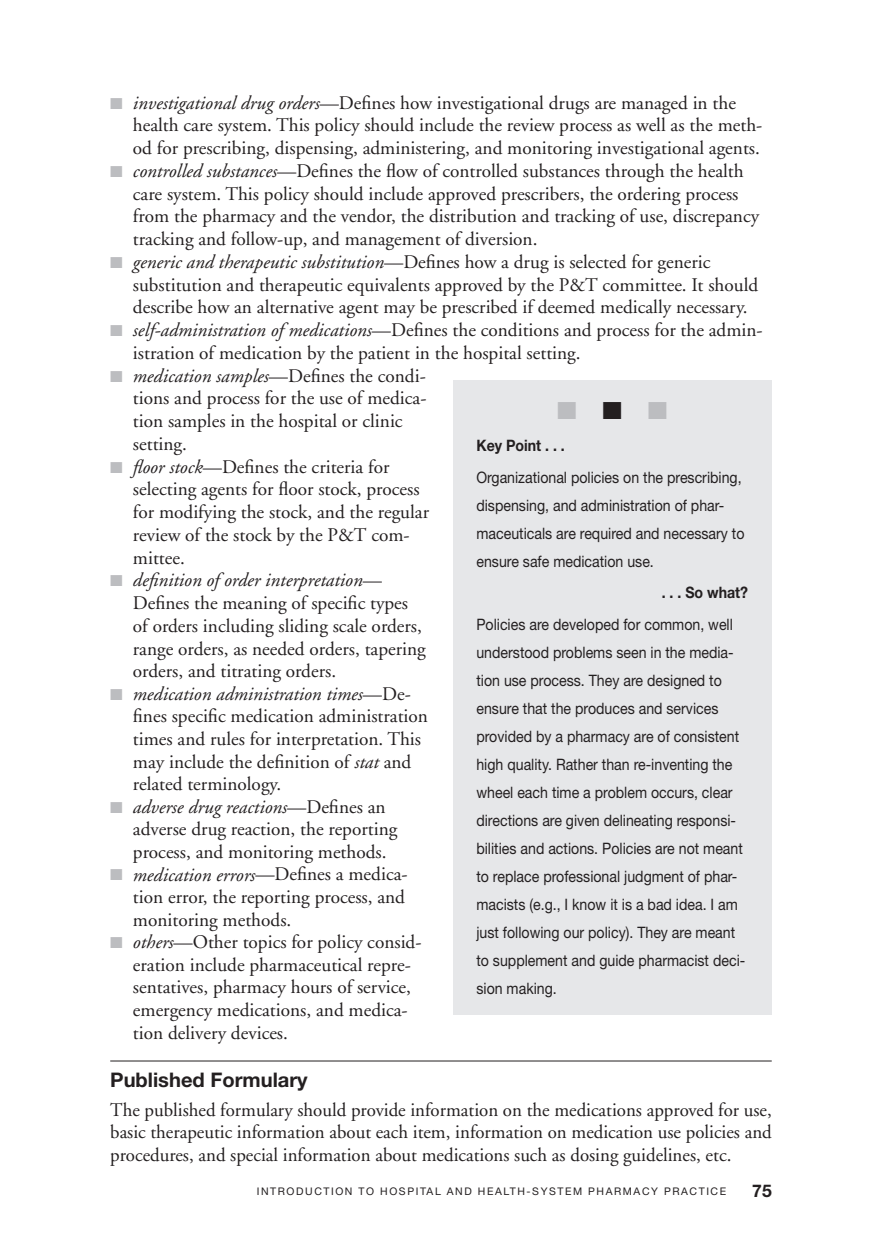
<style>
.page{position:relative;width:882px;height:1260px;background:#fff}
.page>*{position:absolute;margin:0;border:0;box-sizing:border-box;transform-origin:0 0}
.t1{font:24.5px "Zapf Dingbats";color:#bcbdc0;scale:1.05 1}
.t2{font:700 20.12px "Helvetica Neue";color:#231f20}
.t3{font:19.25px/22.8px "Adobe Garamond";color:#231f20}
.t4{font:700 17.5px "Helvetica Neue";color:#231f20}
.t5{font:15.75px/28px "Helvetica Neue";color:#231f20;scale:.9 1}
.t6{font:700 15.75px "Helvetica Neue";color:#231f20;scale:.9 1}
.t7{font:10.5px "Helvetica Neue";letter-spacing:.15em;color:#231f20}
.s1{color:#bcbdc0}
.s2{font-style:italic}
.s3{color:#231f20}
</style>
<div class="page">
<hr style="left:110px;top:1061px;width:662px;height:1px;background:#231f20">
<div style="left:453px;top:380px;width:319px;height:635px;background:#e6e7e9"></div>
<p class="t3" style="left:133px;top:92px;width:631px;text-indent:-23px"><span class="s1">■</span> <span class="s2">investigational drug orders</span>—Defines how investigational drugs are managed in the health care system. This policy should include the review process as well as the meth&shy;od for prescribing, dispensing, administering, and monitoring investigational agents.</p>
<p class="t3" style="left:133px;top:160px;width:628px;text-indent:-23px"><span class="s1">■</span> <span class="s2">controlled substances</span>—Defines the flow of controlled substances through the health care system. This policy should include approved prescribers, the ordering process from the pharmacy and the vendor, the distribution and tracking of use, discrepancy tracking and follow-up, and management of diversion.</p>
<p class="t3" style="left:133px;top:251px;width:627px;text-indent:-23px"><span class="s1">■</span> <span class="s2">generic and therapeutic substitution</span>—Defines how a drug is selected for generic substitution and therapeutic equivalents approved by the P&amp;T committee. It should describe how an alternative agent may be prescribed if deemed medically necessary.</p>
<p class="t3" style="left:133px;top:319px;width:631px;text-indent:-23px"><span class="s1">■</span> <span class="s2">self-administration of medications</span>—Defines the conditions and process for the admin&shy;istration of medication by the patient in the hospital setting.</p>
<p class="t3" style="left:133px;top:365px;width:295px;text-indent:-23px"><span class="s1">■</span> <span class="s2">medication samples</span>—Defines the condi&shy;tions and process for the use of medica&shy;tion samples in the hospital or clinic setting.</p>
<p class="t3" style="left:133px;top:456px;width:298px;text-indent:-23px"><span class="s1">■</span> <span class="s2">floor stock</span>—Defines the criteria for selecting agents for floor stock, process for modifying the stock, and the regular review of the stock by the P&amp;T com&shy;mittee.</p>
<p class="t3" style="left:133px;top:569px;width:294px;text-indent:-23px"><span class="s1">■</span> <span class="s2">definition of order interpretation</span>— Defines the meaning of specific types of orders including sliding scale orders, range orders, as needed orders, tapering orders, and titrating orders.</p>
<p class="t3" style="left:133px;top:683px;width:297px;text-indent:-23px"><span class="s1">■</span> <span class="s2">medication administration times</span>—De&shy;fines specific medication administration times and rules for interpretation. This may include the definition of <span class="s2">stat</span> and related terminology.</p>
<p class="t3" style="left:133px;top:796px;width:266px;text-indent:-23px"><span class="s1">■</span> <span class="s2">adverse drug reactions</span>—Defines an adverse drug reaction, the reporting process, and monitoring methods.</p>
<p class="t3" style="left:133px;top:864px;width:276px;text-indent:-23px"><span class="s1">■</span> <span class="s2">medication errors</span>—Defines a medica&shy;tion error, the reporting process, and monitoring methods.</p>
<p class="t3" style="left:133px;top:931px;width:290px;text-indent:-23px"><span class="s1">■</span> <span class="s2">others</span>—Other topics for policy consid&shy;eration include pharmaceutical repre&shy;sentatives, pharmacy hours of service, emergency medications, and medica&shy;tion delivery devices.</p>
<p class="t2" style="left:110px;top:1067px;width:199px">Published Formulary</p>
<p class="t3" style="left:110px;top:1099px;width:663px;text-align:justify">The published formulary should provide information on the medications approved for use, basic therapeutic information about each item, information on medication use policies and procedures, and special information about medications such as dosing guidelines, etc.</p>
<p class="t1" style="left:557px;top:399px;width:84px">■ <span class="s3">■</span>■</p>
<p class="t6" style="left:476px;top:436px;width:100px">Key Point . . .</p>
<p class="t5" style="left:476px;top:463px;width:299px">Organizational policies on the prescribing, dispensing, and administration of phar&shy;maceuticals are required and necessary to ensure safe medication use.</p>
<p class="t6" style="left:662px;top:583px;width:97px">. . . So what?</p>
<p class="t5" style="left:476px;top:610px;width:300px">Policies are developed for common, well understood problems seen in the media&shy;tion use process. They are designed to ensure that the produces and services provided by a pharmacy are of consistent high quality. Rather than re-inventing the wheel each time a problem occurs, clear directions are given delineating responsi&shy;bilities and actions. Policies are not meant to replace professional judgment of phar&shy;macists (e.g., I know it is a bad idea. I am just following our policy). They are meant to supplement and guide pharmacist deci&shy;sion making.</p>
<p class="t7" style="left:257px;top:1185px;width:471px">Introducti on to Hospi tal and Health -System ph armacy practi ce</p>
<p class="t4" style="left:752px;top:1180px;width:21px">75</p>
</div>
